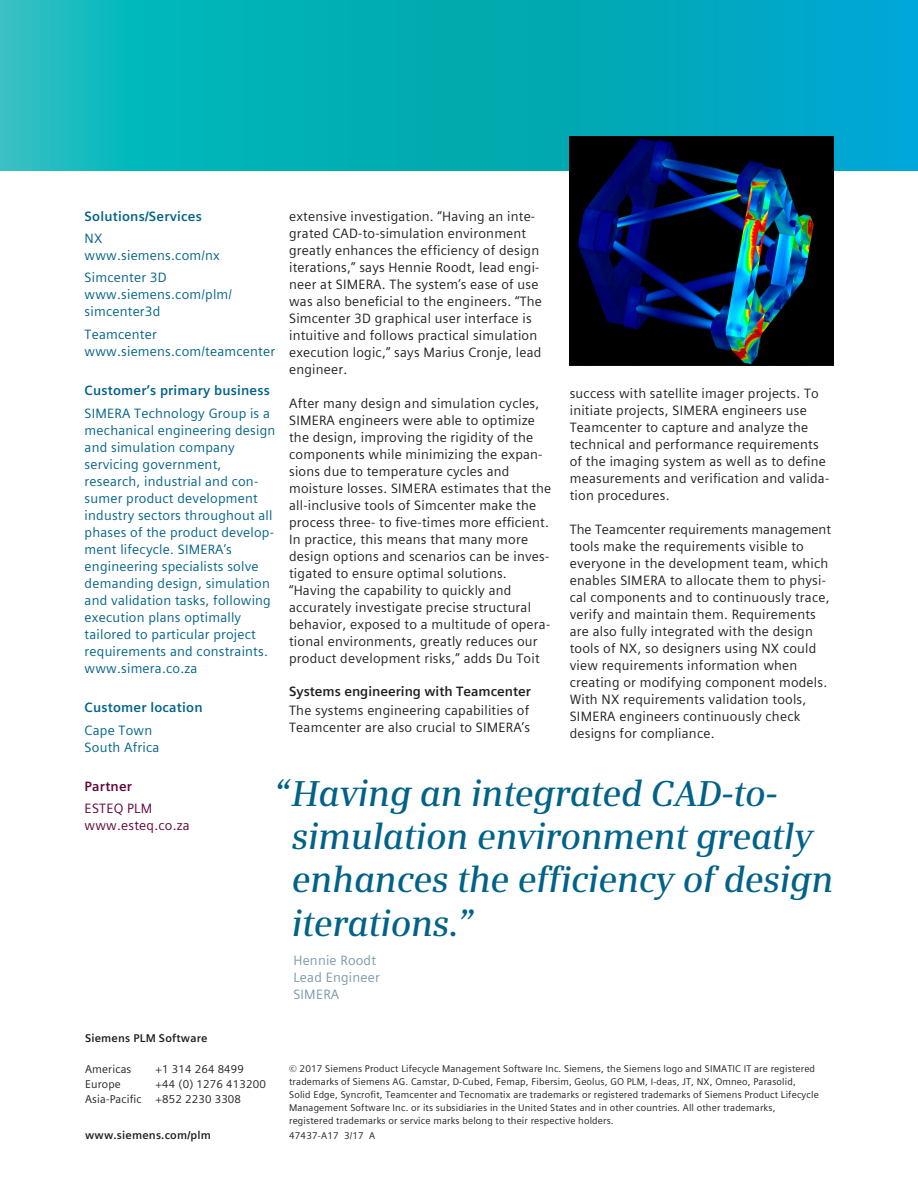
<style>
.page{position:relative;width:918px;height:1188px;background:#fff}
.page>*{position:absolute;margin:0;border:0;box-sizing:border-box;transform-origin:0 0}
.Large_quote_Serif{font:italic 600 36px/43.2px "Siemens Serif";letter-spacing:-.01em;color:#006288}
.Body_text{font:13.5px/17px "Siemens Sans Global";letter-spacing:.015em;color:#231f20}
.Side_bar_text_BACK{font:13.5px/17px "Siemens Sans Global";letter-spacing:.015em;color:#006288}
.Side_bar_head_BACK{font:700 13.5px "Siemens Sans Global";letter-spacing:.015em;color:#006288}
.Body_subhead{font:700 13.5px "Siemens Sans Global";color:#231f20}
.Large_quote_credit{font:13.5px/17px "Siemens Sans Global";letter-spacing:.015em;color:#7b99a9}
.Side_bar_text_PARTNE{font:13.5px/17px "Siemens Sans Global";letter-spacing:.015em;color:#60053a}
.Side_bar_head_PARTNE{font:700 13.5px "Siemens Sans Global";letter-spacing:.015em;color:#60053a}
.Contact_Block{font:11.25px/14.9px "Siemens Sans Global";letter-spacing:.015em;color:#231f20}
.Contact_URL_bold{font:700 11.25px "Siemens Sans Global";letter-spacing:.015em;color:#231f20}
.Legal_Text{font:9.75px/13px "Siemens Sans Global";letter-spacing:.015em;color:#231f20}
</style>
<div class="page">
<svg style="left:0;top:0;width:918px;height:170px;background:#05aeba"></svg>
<img style="left:570px;top:136px;width:263px;height:229px">
<p class="Body_text" style="left:289px;top:207px;width:254px">extensive investigation. “Having an inte&shy;grated CAD-to-simulation environment greatly enhances the efficiency of design iterations,” says Hennie Roodt, lead engi&shy;neer at SIMERA. The system’s ease of use was also beneficial to the engineers. “The Simcenter 3D graphical user interface is intuitive and follows practical simulation execution logic,” says Marius Cronje, lead engineer.</p>
<p class="Body_text" style="left:289px;top:395px;width:264px">After many design and simulation cycles, SIMERA engineers were able to optimize the design, improving the rigidity of the components while minimizing the expan&shy;sions due to temperature cycles and moisture losses. SIMERA estimates that the all-inclusive tools of Simcenter make the process three- to five-times more efficient.<br>In practice, this means that many more design options and scenarios can be inves&shy;tigated to ensure optimal solutions. “Having the capability to quickly and accurately investigate precise structural behavior, exposed to a multitude of opera&shy;tional environments, greatly reduces our product development risks,” adds Du Toit</p>
<p class="Body_subhead" style="left:289px;top:681px;width:243px">Systems engineering with Teamcenter</p>
<p class="Body_text" style="left:289px;top:702px;width:243px">The systems engineering capabilities of<br>Teamcenter are also crucial to SIMERA’s</p>
<p class="Side_bar_head_BACK" style="left:85px;top:205px;width:119px">Solutions/Services</p>
<p class="Side_bar_text_BACK" style="left:85px;top:230px;width:137px">NX www.siemens.com/nx</p>
<p class="Side_bar_text_BACK" style="left:85px;top:269px;width:149px">Simcenter 3D www.siemens.com/plm/ simcenter3d</p>
<p class="Side_bar_text_BACK" style="left:85px;top:326px;width:192px">Teamcenter www.siemens.com/teamcenter</p>
<p class="Side_bar_head_BACK" style="left:85px;top:380px;width:187px">Customer’s primary business</p>
<p class="Side_bar_text_BACK" style="left:85px;top:405px;width:192px">SIMERA Technology Group is a mechanical engineering design and simulation company servicing government, research, industrial and con&shy;sumer product development industry sectors throughout all phases of the product develop&shy;ment lifecycle. SIMERA’s engineering specialists solve demanding design, simulation and validation tasks, following execution plans optimally tailored to particular project requirements and constraints. www.simera.co.za</p>
<p class="Side_bar_head_BACK" style="left:85px;top:697px;width:119px">Customer location</p>
<p class="Side_bar_text_BACK" style="left:85px;top:721px;width:76px">Cape Town<br>South Africa</p>
<p class="Side_bar_head_PARTNE" style="left:85px;top:776px;width:49px">Partner</p>
<p class="Side_bar_text_PARTNE" style="left:85px;top:800px;width:107px">ESTEQ PLM www.esteq.co.za</p>
<p class="Body_text" style="left:570px;top:385px;width:261px">success with satellite imager projects. To initiate projects, SIMERA engineers use Teamcenter to capture and analyze the technical and performance requirements of the imaging system as well as to define measurements and verification and valida&shy;tion procedures.</p>
<p class="Body_text" style="left:570px;top:521px;width:263px">The Teamcenter requirements management tools make the requirements visible to everyone in the development team, which enables SIMERA to allocate them to physi&shy;cal components and to continuously trace, verify and maintain them. Requirements are also fully integrated with the design tools of NX, so designers using NX could view requirements information when creating or modifying component models.<br>With NX requirements validation tools, SIMERA engineers continuously check designs for compliance.</p>
<p class="Large_quote_Serif" style="left:292px;top:772px;width:543px;text-indent:-18px">“Having an integrated CAD-to&shy;simulation environment greatly enhances the efficiency of design iterations.”</p>
<p class="Large_quote_credit" style="left:293px;top:952px;width:88px">Hennie Roodt<br>Lead Engineer<br>SIMERA</p>
<p class="Contact_URL_bold" style="left:85px;top:1029px;width:124px">Siemens PLM Software</p>
<p class="Contact_Block" style="left:85px;top:1062px;width:48px">Americas</p>
<p class="Contact_Block" style="left:156px;top:1062px;width:90px">+1 314 264 8499</p>
<p class="Contact_Block" style="left:85px;top:1076px;width:37px">Europe</p>
<p class="Contact_Block" style="left:85px;top:1076px;width:182px;text-indent:71px">+44 (0) 1276 413200<br>Asia-Pacific +852 2230 3308</p>
<p class="Legal_Text" style="left:289px;top:1062px;width:531px">© 2017 Siemens Product Lifecycle Management Software Inc. Siemens, the Siemens logo and SIMATIC IT are registered trademarks of Siemens AG. Camstar, D-Cubed, Femap, Fibersim, Geolus, GO PLM, I-deas, JT, NX, Omneo, Parasolid, Solid Edge, Syncrofit, Teamcenter and Tecnomatix are trademarks or registered trademarks of Siemens Product Lifecycle Management Software Inc. or its subsidiaries in the United States and in other countries. All other trademarks, registered trademarks or service marks belong to their respective holders.</p>
<p class="Contact_URL_bold" style="left:85px;top:1126px;width:127px">www.siemens.com/plm</p>
<p class="Legal_Text" style="left:289px;top:1129px;width:88px">47437-A17 3/17 A</p>
</div>
